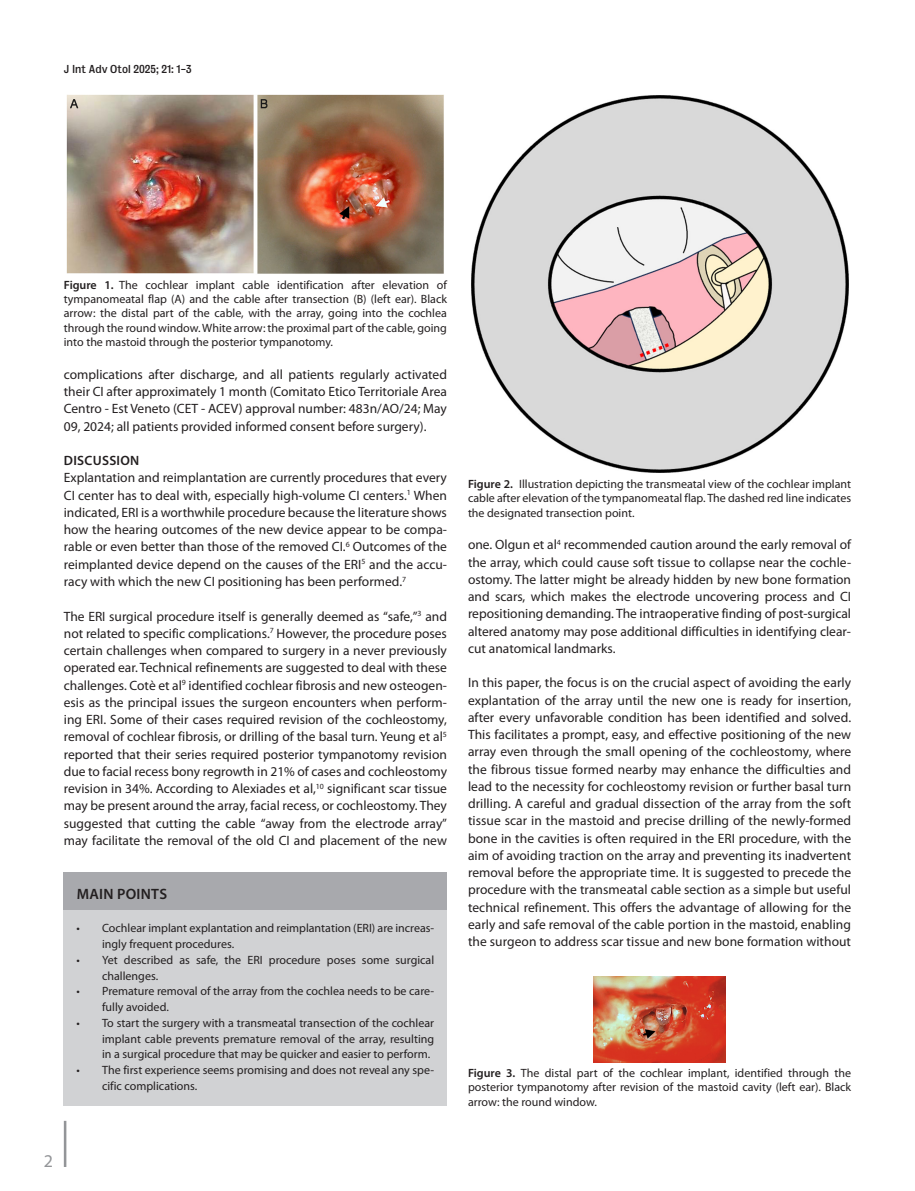
<style>
.page{position:relative;width:915px;height:1191px;background:#fff}
.page>*{position:absolute;margin:0;border:0;box-sizing:border-box;transform-origin:0 0}
.t1{font:18px "Myriad Pro";color:#939598}
.t2{font:600 15px "Myriad Pro";letter-spacing:.02em;color:#231f20}
.t3{font:13.5px/17.2px "Myriad Pro";color:#231f20;text-align:justify}
.t4{font:600 13.5px "Myriad Pro";letter-spacing:.02em;color:#231f20}
.t5{font:12px/14.4px "Myriad Pro";color:#231f20}
.t6{font:10.5px "Bureau Grotesque Five Three";color:#231f20}
.s1{font-weight:600}
</style>
<div class="page">
<hr style="left:64px;top:1120px;width:2px;height:47px;background:#939598">
<div style="left:64px;top:872px;width:383px;height:40px;background:#a8a9ad"></div>
<div style="left:64px;top:910px;width:383px;height:48px;background:#d1d2d4"></div>
<div style="left:64px;top:941px;width:383px;height:49px;background:#d1d2d4"></div>
<div style="left:64px;top:973px;width:383px;height:48px;background:#d1d2d4"></div>
<div style="left:64px;top:1004px;width:383px;height:65px;background:#d1d2d4"></div>
<div style="left:64px;top:1052px;width:383px;height:53px;background:#d1d2d4"></div>
<img style="left:66px;top:95px;width:378px;height:179px">
<img style="left:471px;top:95px;width:377px;height:378px">
<img style="left:593px;top:976px;width:132px;height:86px">
<p class="t6" style="left:64px;top:62px;width:129px">J Int Adv Otol 2025; 21: 1-3</p>
<p class="t5" style="left:64px;top:277px;width:384px;text-align:justify"><span class="s1">Figure 1.</span> The cochlear implant cable identification after elevation of tympanomeatal flap (A) and the cable after transection (B) (left ear). Black arrow: the distal part of the cable, with the array, going into the cochlea through the round window. White arrow: the proximal part of the cable, going into the mastoid through the posterior tympanotomy.</p>
<p class="t3" style="left:64px;top:365px;width:384px">complications after discharge, and all patients regularly activated their CI after approximately 1 month (Comitato Etico Territoriale Area Centro - Est Veneto (CET - ACEV) approval number: 483n/AO/24; May 09, 2024; all patients provided informed consent before surgery).</p>
<p class="t4" style="left:64px;top:452px;width:77px">DISCUSSION</p>
<p class="t3" style="left:64px;top:469px;width:384px">Explantation and reimplantation are currently procedures that every CI center has to deal with, especially high-volume CI centers.<sup>1</sup> When indicated, ERI is a worthwhile procedure because the literature shows how the hearing outcomes of the new device appear to be compa&shy;rable or even better than those of the removed CI.<sup>6</sup> Outcomes of the reimplanted device depend on the causes of the ERI<sup>5</sup> and the accu&shy;racy with which the new CI positioning has been performed.<sup>7</sup></p>
<p class="t3" style="left:64px;top:607px;width:384px">The ERI surgical procedure itself is generally deemed as “safe,”<sup>3</sup> and not related to specific complications.<sup>7</sup> However, the procedure poses certain challenges when compared to surgery in a never previously operated ear. Technical refinements are suggested to deal with these challenges. Cotè et al<sup>9</sup> identified cochlear fibrosis and new osteogen&shy;esis as the principal issues the surgeon encounters when perform&shy;ing ERI. Some of their cases required revision of the cochleostomy, removal of cochlear fibrosis, or drilling of the basal turn. Yeung et al<sup>5 </sup>reported that their series required posterior tympanotomy revision due to facial recess bony regrowth in 21% of cases and cochleostomy revision in 34%. According to Alexiades et al,<sup>10</sup> significant scar tissue may be present around the array, facial recess, or cochleostomy. They suggested that cutting the cable “away from the electrode array” may facilitate the removal of the old CI and placement of the new</p>
<p class="t2" style="left:77px;top:884px;width:92px">MAIN POINTS</p>
<p class="t5" style="left:102px;top:920px;width:333px;line-height:15.8px;text-indent:-26px">• Cochlear implant explantation and reimplantation (ERI) are increas&shy;ingly frequent procedures.</p>
<p class="t5" style="left:102px;top:951px;width:333px;line-height:15.8px;text-indent:-26px">• Yet described as safe, the ERI procedure poses some surgical challenges.</p>
<p class="t5" style="left:102px;top:983px;width:333px;line-height:15.8px;text-indent:-26px">• Premature removal of the array from the cochlea needs to be care&shy;fully avoided.</p>
<p class="t5" style="left:102px;top:1014px;width:333px;line-height:15.8px;text-align:justify;text-indent:-26px">• To start the surgery with a transmeatal transection of the cochlear implant cable prevents premature removal of the array, resulting in a surgical procedure that may be quicker and easier to perform.</p>
<p class="t5" style="left:102px;top:1062px;width:333px;line-height:15.8px;text-indent:-26px">• The first experience seems promising and does not reveal any spe&shy;cific complications.</p>
<h1 class="t1" style="left:44px;top:1149px;width:11px">2</h1>
<p class="t5" style="left:468px;top:476px;width:384px;text-align:justify"><span class="s1">Figure 2.</span> Illustration depicting the transmeatal view of the cochlear implant cable after elevation of the tympanomeatal flap. The dashed red line indicates the designated transection point.</p>
<p class="t3" style="left:468px;top:536px;width:384px">one. Olgun et al<sup>4</sup> recommended caution around the early removal of the array, which could cause soft tissue to collapse near the cochle&shy;ostomy. The latter might be already hidden by new bone formation and scars, which makes the electrode uncovering process and CI repositioning demanding. The intraoperative finding of post-surgical altered anatomy may pose additional difficulties in identifying clear&shy;cut anatomical landmarks.</p>
<p class="t3" style="left:468px;top:674px;width:384px">In this paper, the focus is on the crucial aspect of avoiding the early explantation of the array until the new one is ready for insertion, after every unfavorable condition has been identified and solved.<br>This facilitates a prompt, easy, and effective positioning of the new array even through the small opening of the cochleostomy, where the fibrous tissue formed nearby may enhance the difficulties and lead to the necessity for cochleostomy revision or further basal turn drilling. A careful and gradual dissection of the array from the soft tissue scar in the mastoid and precise drilling of the newly-formed bone in the cavities is often required in the ERI procedure, with the aim of avoiding traction on the array and preventing its inadvertent removal before the appropriate time. It is suggested to precede the procedure with the transmeatal cable section as a simple but useful technical refinement. This offers the advantage of allowing for the early and safe removal of the cable portion in the mastoid, enabling the surgeon to address scar tissue and new bone formation without</p>
<p class="t5" style="left:468px;top:1065px;width:384px;text-align:justify"><span class="s1">Figure 3.</span> The distal part of the cochlear implant, identified through the posterior tympanotomy after revision of the mastoid cavity (left ear). Black arrow: the round window.</p>
</div>
